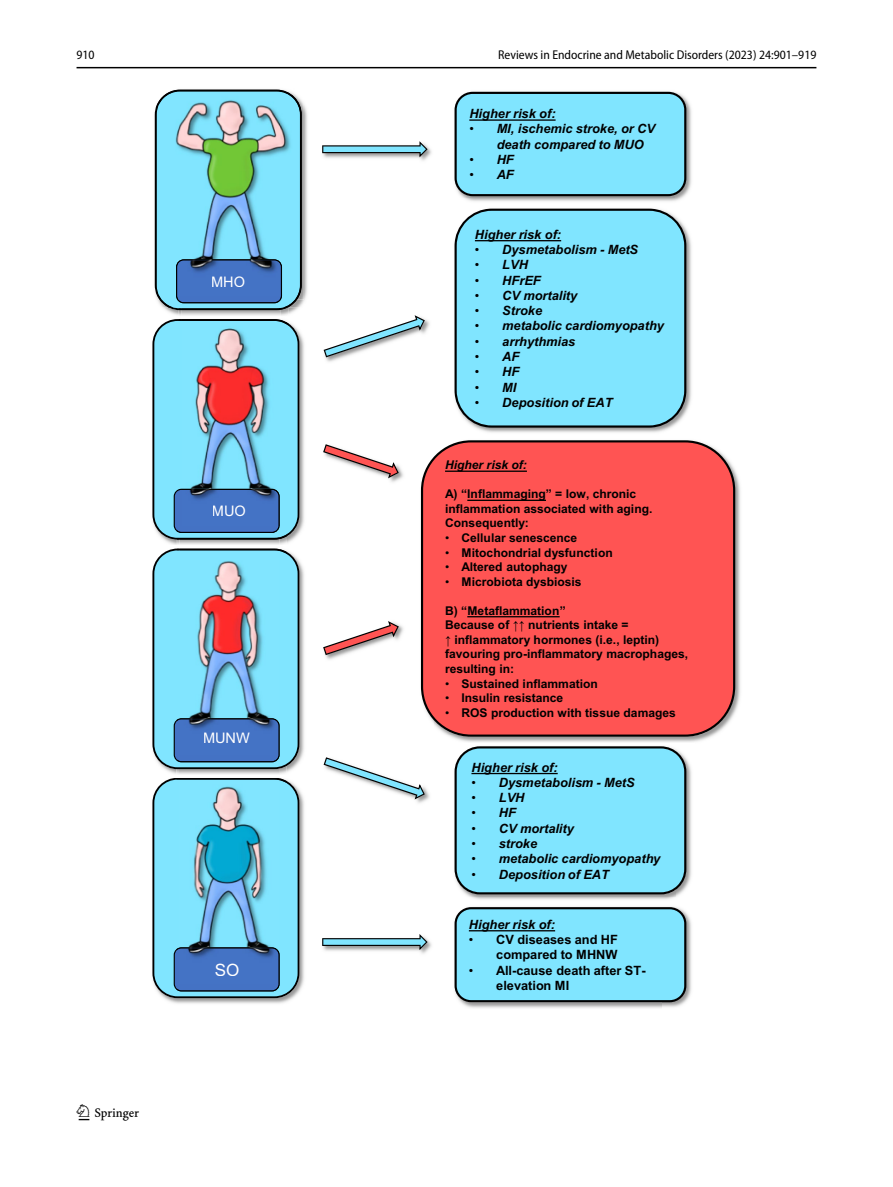
<style>
.page{position:relative;width:893px;height:1187px;background:#fff}
.page>*{position:absolute;margin:0;border:0;box-sizing:border-box;transform-origin:0 0}
.t1{font:22.5px "Springnew Regular 2";color:#000}
.t2{font:16.95px "Arial MT15";color:#fff}
.t3{font:14.55px "Arial MT16";color:#fff}
.t4{font:14.55px "Arial MT15";color:#fff}
.t5{font:12.75px/15.3px "Arial Bold Italic MT3";color:#000}
.t6{font:12.75px/15.3px "Arial Bold MT5";color:#000;text-align:right}
.t7{font:semi-condensed 12.75px "Myriad Pro";color:#000}
.t8{font:12px/14.5px "Arial Bold MT5";color:#000}
.t9{font:12px "Arial Bold Italic MT3";color:#000}
.s1{font-family:"Arial MT16"}
</style>
<div class="page">
<hr style="left:77px;top:67px;width:739px;height:1px;background:#000">
<img style="left:164px;top:998px;width:129px;height:6px">
<img style="left:302px;top:105px;width:5px;height:199px">
<img style="left:176px;top:89px;width:128px;height:210px">
<img style="left:179px;top:310px;width:110px;height:6px">
<img style="left:181px;top:310px;width:100px;height:6px">
<svg style="left:155px;top:90px;width:147px;height:220px"></svg>
<svg style="left:152px;top:319px;width:152px;height:679px"></svg>
<img style="left:216px;top:733px;width:34px;height:10px">
<img style="left:325px;top:147px;width:107px;height:14px">
<svg style="left:322px;top:141px;width:106px;height:16px"></svg>
<img style="left:323px;top:319px;width:107px;height:43px">
<svg style="left:324px;top:315px;width:101px;height:42px"></svg>
<img style="left:325px;top:940px;width:107px;height:14px">
<svg style="left:322px;top:934px;width:106px;height:16px"></svg>
<img style="left:454px;top:91px;width:238px;height:110px">
<img style="left:459px;top:196px;width:215px;height:2px">
<div style="left:455px;top:92px;width:231px;height:104px;background:#80e5ff"></div>
<img style="left:454px;top:208px;width:238px;height:225px">
<div style="left:455px;top:209px;width:231px;height:218px;background:#80e5ff"></div>
<svg style="left:475px;top:240px;width:86px;height:1px"></svg>
<img style="left:454px;top:758px;width:238px;height:142px">
<svg style="left:455px;top:746px;width:231px;height:148px"></svg>
<img style="left:454px;top:913px;width:238px;height:95px">
<img style="left:458px;top:1002px;width:203px;height:6px">
<svg style="left:455px;top:907px;width:231px;height:95px"></svg>
<img style="left:323px;top:764px;width:107px;height:39px">
<svg style="left:324px;top:757px;width:101px;height:42px"></svg>
<img style="left:420px;top:471px;width:320px;height:271px">
<div style="left:421px;top:440px;width:314px;height:296px;background:#ff5453"></div>
<svg style="left:445px;top:470px;width:82px;height:2px"></svg>
<svg style="left:467px;top:499px;width:79px;height:2px"></svg>
<svg style="left:467px;top:616px;width:93px;height:1px"></svg>
<img style="left:388px;top:466px;width:15px;height:16px">
<svg style="left:323px;top:444px;width:76px;height:34px"></svg>
<img style="left:325px;top:625px;width:78px;height:35px">
<svg style="left:323px;top:621px;width:76px;height:34px"></svg>
<p class="t7" style="left:77px;top:48px;width:20px">910</p>
<p class="t7" style="left:498px;top:48px;width:320px">Reviews in Endocrine and Metabolic Disorders (2023) 24:901–919</p>
<p class="t4" style="left:211px;top:271px;width:35px">MHO</p>
<p class="t3" style="left:212px;top:501px;width:35px">MUO</p>
<p class="t3" style="left:203px;top:728px;width:48px">MUNW</p>
<h1 class="t1" style="left:79px;top:1104px;width:62px">1 3</h1>
<h2 class="t2" style="left:215px;top:957px;width:26px">SO</h2>
<p class="t5" style="left:469px;top:106px;width:88px">Higher risk of:</p>
<p class="t5" style="left:497px;top:122px;width:160px;text-indent:-27px"><span class="s1">•</span> MI, ischemic stroke, or CV death compared to MUO</p>
<p class="t5" style="left:469px;top:152px;width:46px"><span class="s1">•</span> HF</p>
<p class="t5" style="left:469px;top:167px;width:46px"><span class="s1">•</span> AF</p>
<p class="t5" style="left:475px;top:227px;width:88px">Higher risk of:</p>
<p class="t5" style="left:475px;top:242px;width:165px"><span class="s1">•</span> Dysmetabolism - MetS</p>
<p class="t5" style="left:475px;top:257px;width:55px"><span class="s1">•</span> LVH</p>
<p class="t5" style="left:475px;top:273px;width:67px"><span class="s1">•</span> HFrEF</p>
<p class="t5" style="left:475px;top:288px;width:104px"><span class="s1">•</span> CV mortality</p>
<p class="t5" style="left:475px;top:303px;width:69px"><span class="s1">•</span> Stroke</p>
<p class="t5" style="left:475px;top:318px;width:190px"><span class="s1">•</span> metabolic cardiomyopathy</p>
<p class="t5" style="left:475px;top:334px;width:102px"><span class="s1">•</span> arrhythmias</p>
<p class="t5" style="left:475px;top:349px;width:46px"><span class="s1">•</span> AF</p>
<p class="t5" style="left:475px;top:364px;width:46px"><span class="s1">•</span> HF</p>
<p class="t5" style="left:475px;top:380px;width:43px"><span class="s1">•</span> MI</p>
<p class="t5" style="left:475px;top:395px;width:139px"><span class="s1">•</span> Deposition of EAT</p>
<p class="t9" style="left:445px;top:457px;width:83px">Higher risk of:</p>
<p class="t8" style="left:445px;top:487px;width:209px">A) “Inflammaging” = low, chronic inflammation associated with aging.<br>Consequently:</p>
<p class="t8" style="left:445px;top:530px;width:134px"><span class="s1">•</span> Cellular senescence</p>
<p class="t8" style="left:445px;top:545px;width:169px"><span class="s1">•</span> Mitochondrial dysfunction</p>
<p class="t8" style="left:445px;top:559px;width:124px"><span class="s1">•</span> Altered autophagy</p>
<p class="t8" style="left:445px;top:574px;width:138px"><span class="s1">•</span> Microbiota dysbiosis</p>
<p class="t8" style="left:445px;top:603px;width:245px">B) “Metaflammation”<br>Because of ↑↑ nutrients intake =<br>↑ inflammatory hormones (i.e., leptin) favouring pro-inflammatory macrophages, resulting in:</p>
<p class="t8" style="left:445px;top:676px;width:154px"><span class="s1">•</span> Sustained inflammation</p>
<p class="t8" style="left:445px;top:690px;width:120px"><span class="s1">•</span> Insulin resistance</p>
<p class="t8" style="left:445px;top:705px;width:232px"><span class="s1">•</span> ROS production with tissue damages</p>
<p class="t5" style="left:471px;top:759px;width:88px">Higher risk of:</p>
<p class="t5" style="left:471px;top:775px;width:165px"><span class="s1">•</span> Dysmetabolism - MetS</p>
<p class="t5" style="left:471px;top:790px;width:55px"><span class="s1">•</span> LVH</p>
<p class="t5" style="left:471px;top:805px;width:46px"><span class="s1">•</span> HF</p>
<p class="t5" style="left:471px;top:820px;width:104px"><span class="s1">•</span> CV mortality</p>
<p class="t5" style="left:471px;top:836px;width:67px"><span class="s1">•</span> stroke</p>
<p class="t5" style="left:471px;top:851px;width:190px"><span class="s1">•</span> metabolic cardiomyopathy</p>
<p class="t5" style="left:471px;top:866px;width:139px"><span class="s1">•</span> Deposition of EAT</p>
<p class="t5" style="left:469px;top:917px;width:88px">Higher risk of:</p>
<p class="t6" style="left:469px;top:932px;width:151px"><span class="s1">•</span> CV diseases and HF compared to MHNW</p>
<p class="t6" style="left:496px;top:962px;width:151px;text-align:left;text-indent:-27px"><span class="s1">•</span> All-cause death after ST&shy;elevation MI</p>
</div>
